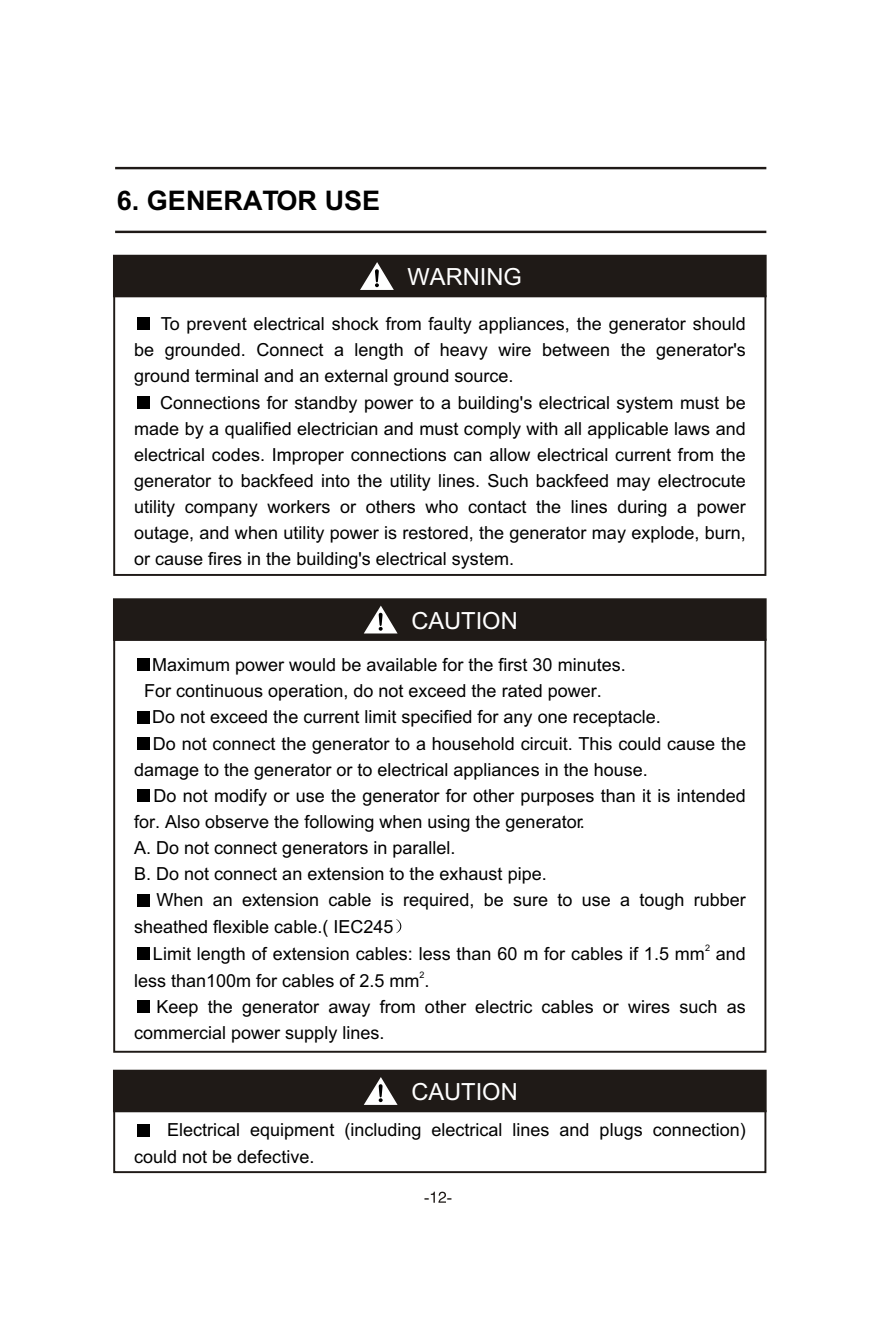
<style>
.page{position:relative;width:892px;height:1341px;background:#fff}
.page>*{position:absolute;margin:0;border:0;box-sizing:border-box;transform-origin:0 0}
.t1{font:700 27px "Arial";color:#000}
.t2{font:23.62px "Arial";color:#fff}
.t3{font:18px/26.1px "Arial";color:#000;text-align:justify}
.t4{font:15.75px "Arial";color:#1f1a17}
.t5{font:9px "Arial";color:#000}
</style>
<div class="page">
<svg style="left:430px;top:1192px;width:16px;height:11px"></svg>
<hr style="left:115px;top:231px;width:651px;height:2px;background:#1f1a17">
<hr style="left:115px;top:167px;width:651px;height:2px;background:#1f1a17">
<div style="left:113px;top:295px;width:653px;height:281px;border:2px solid #1f1a17"></div>
<div style="left:113px;top:255px;width:653px;height:42px;background:#1f1a17"></div>
<div style="left:113px;top:598px;width:653px;height:43px;background:#1f1a17;border:2px solid #1f1a17"></div>
<div style="left:113px;top:1110px;width:653px;height:63px;border:2px solid #1f1a17"></div>
<div style="left:113px;top:1070px;width:653px;height:42px;background:#1f1a17"></div>
<svg style="left:360px;top:262px;width:33px;height:28px"></svg>
<div style="left:136px;top:317px;width:13px;height:13px;background:#000"></div>
<div style="left:136px;top:396px;width:13px;height:13px;background:#000"></div>
<svg style="left:364px;top:606px;width:33px;height:27px"></svg>
<div style="left:136px;top:658px;width:13px;height:13px;background:#000"></div>
<div style="left:136px;top:711px;width:13px;height:12px;background:#000"></div>
<div style="left:136px;top:737px;width:13px;height:13px;background:#000"></div>
<div style="left:136px;top:789px;width:13px;height:13px;background:#000"></div>
<div style="left:136px;top:894px;width:13px;height:12px;background:#000"></div>
<svg style="left:396px;top:919px;width:5px;height:14px"></svg>
<div style="left:136px;top:947px;width:13px;height:13px;background:#000"></div>
<div style="left:136px;top:1000px;width:13px;height:13px;background:#000"></div>
<svg style="left:364px;top:1077px;width:33px;height:28px"></svg>
<div style="left:136px;top:1124px;width:13px;height:12px;background:#000"></div>
<h1 class="t1" style="left:117px;top:190px;width:265px">6. GENERATOR USE</h1>
<h2 class="t2" style="left:407px;top:268px;width:116px">WARNING</h2>
<p class="t3" style="left:134px;top:312px;width:613px;text-indent:27px">To prevent electrical shock from faulty appliances, the generator should be grounded. Connect a length of heavy wire between the generator's ground terminal and an external ground source.</p>
<p class="t3" style="left:134px;top:391px;width:613px;text-indent:26px">Connections for standby power to a building's electrical system must be made by a qualified electrician and must comply with all applicable laws and electrical codes. Improper connections can allow electrical current from the generator to backfeed into the utility lines. Such backfeed may electrocute utility company workers or others who contact the lines during a power outage, and when utility power is restored, the generator may explode, burn, or cause fires in the building's electrical system.</p>
<h2 class="t2" style="left:411px;top:612px;width:108px">CAUTION</h2>
<p class="t3" style="left:152px;top:653px;width:475px">Maximum power would be available for the first 30 minutes.</p>
<p class="t3" style="left:144px;top:680px;width:459px">For continuous operation, do not exceed the rated power.</p>
<p class="t3" style="left:152px;top:706px;width:510px">Do not exceed the current limit specified for any one receptacle.</p>
<p class="t3" style="left:153px;top:732px;width:594px">Do not connect the generator to a household circuit. This could cause the</p>
<p class="t3" style="left:134px;top:758px;width:515px">damage to the generator or to electrical appliances in the house.</p>
<p class="t3" style="left:153px;top:784px;width:593px">Do not modify or use the generator for other purposes than it is intended</p>
<p class="t3" style="left:134px;top:810px;width:452px">for. Also observe the following when using the generator.</p>
<p class="t3" style="left:134px;top:836px;width:323px">A. Do not connect generators in parallel.</p>
<p class="t3" style="left:134px;top:863px;width:414px">B. Do not connect an extension to the exhaust pipe.</p>
<p class="t3" style="left:156px;top:889px;width:590px">When an extension cable is required, be sure to use a tough rubber</p>
<p class="t3" style="left:134px;top:915px;width:261px">sheathed flexible cable.( IEC245</p>
<p class="t5" style="left:704px;top:944px;width:7px">2</p>
<p class="t3" style="left:153px;top:942px;width:594px">Limit length of extension cables: less than 60 m for cables if 1.5 mm and</p>
<p class="t5" style="left:419px;top:972px;width:7px">2</p>
<p class="t3" style="left:134px;top:969px;width:297px">less than100m for cables of 2.5 mm .</p>
<p class="t3" style="left:156px;top:996px;width:590px">Keep the generator away from other electric cables or wires such as</p>
<p class="t3" style="left:134px;top:1022px;width:252px">commercial power supply lines.</p>
<h2 class="t2" style="left:411px;top:1083px;width:108px">CAUTION</h2>
<p class="t3" style="left:134px;top:1119px;width:613px;text-indent:33px">Electrical equipment (including electrical lines and plugs connection) could not be defective.</p>
<p class="t4" style="left:424px;top:1191px;width:29px">- -</p>
</div>
